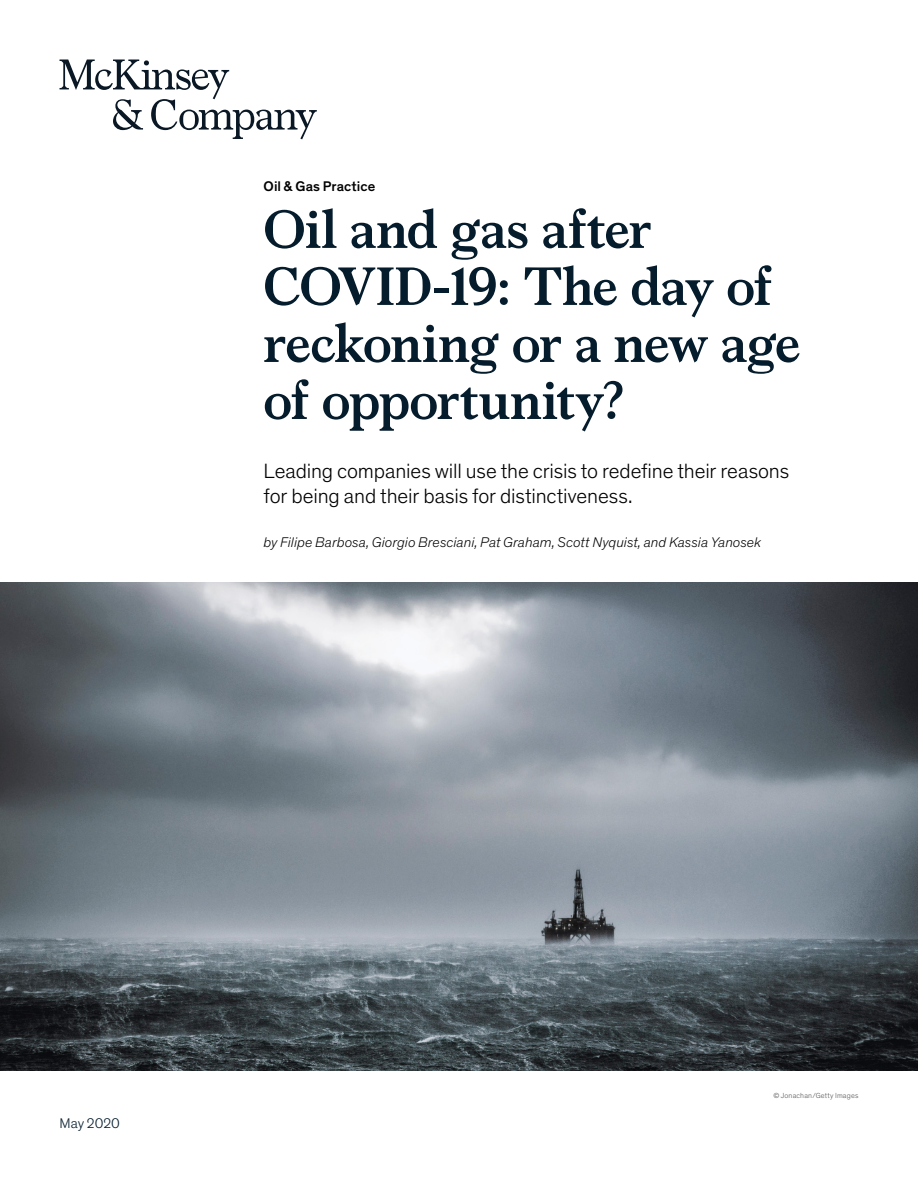
<style>
.page{position:relative;width:918px;height:1188px;background:#fff}
.page>*{position:absolute;margin:0;border:0;box-sizing:border-box;transform-origin:0 0}
.t1{font:700 54px/57px "Bower";letter-spacing:-.01em;color:#051c2c}
.t2{font:300 21px/24.8px "Theinhardt Pan";letter-spacing:-.005em;color:#000}
.t3{font:italic 300 14.25px "Theinhardt Pan";letter-spacing:.005em;color:#000}
.t4{font:500 14.25px "Theinhardt Pan";letter-spacing:.01em;color:#000}
.t5{font:300 14.25px "Theinhardt Pan";color:#051c2c}
.t6{font:300 7.5px "Theinhardt Pan";letter-spacing:.025em;color:#575756}
</style>
<div class="page">
<img style="left:0;top:582px;width:918px;height:488px">
<svg style="left:60px;top:60px;width:257px;height:79px"></svg>
<p class="t4" style="left:264px;top:176px;width:114px">Oil &amp; Gas Practice</p>
<h1 class="t1" style="left:264px;top:197px;width:538px">Oil and gas after<br>COVID-19: The day of reckoning or a new age of opportunity?</h1>
<p class="t2" style="left:264px;top:458px;width:527px">Leading companies will use the crisis to redefine their reasons for being and their basis for distinctiveness.</p>
<p class="t3" style="left:264px;top:532px;width:499px">by Filipe Barbosa, Giorgio Bresciani, Pat Graham, Scott Nyquist, and Kassia Yanosek</p>
<p class="t5" style="left:60px;top:1114px;width:62px">May 2020</p>
<p class="t6" style="left:773px;top:1090px;width:87px">© Jonachan/Getty Images</p>
</div>
